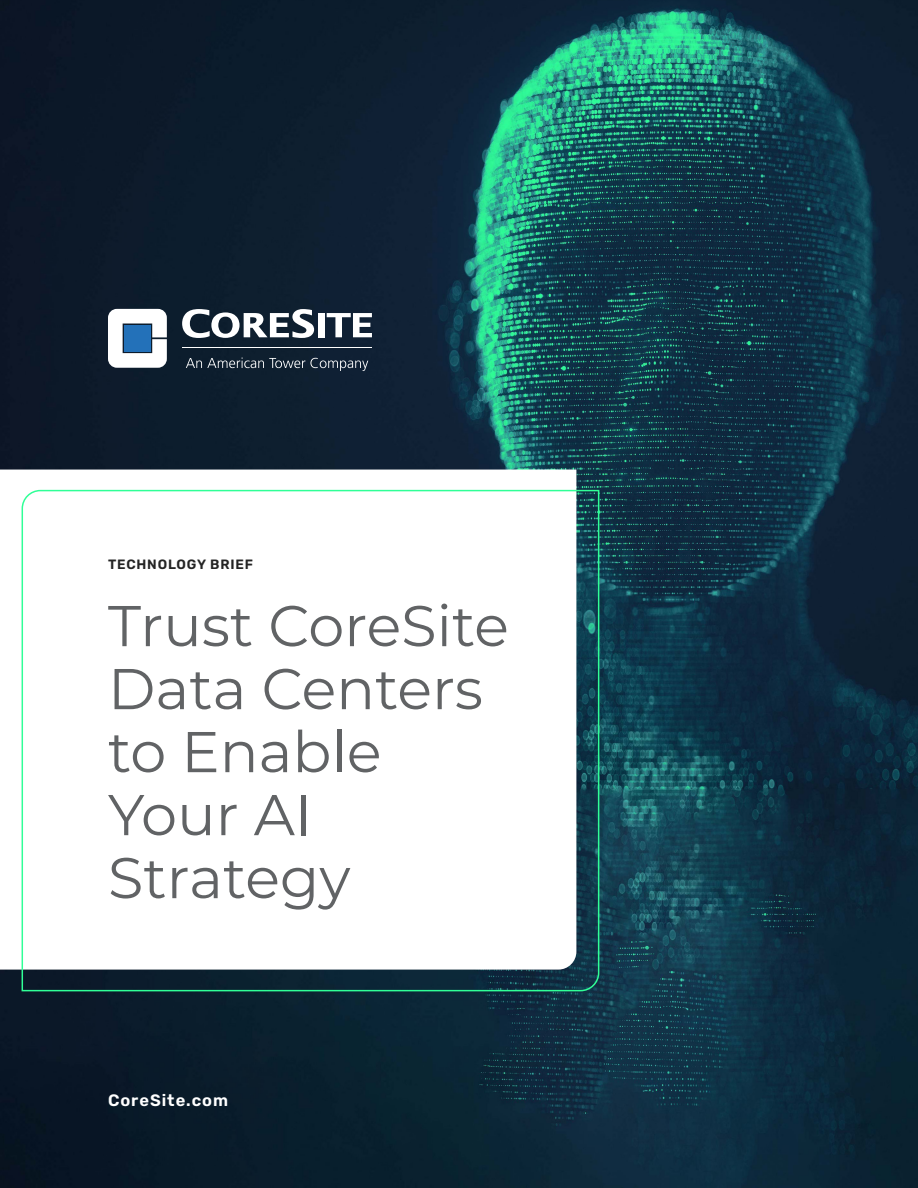
<style>
.page{position:relative;width:918px;height:1188px;background:#fff}
.page>*{position:absolute;margin:0;border:0;box-sizing:border-box;transform-origin:0 0}
.t1{font:57.45px/63px "Montserrat";color:#616365}
.t2{font:600 16.5px "Rubik";letter-spacing:.06em;color:#fff}
.t3{font:600 13.5px "Rubik";letter-spacing:.06em;color:#242424}
</style>
<div class="page">
<img style="left:0;top:0;width:918px;height:1188px">
<svg style="left:108px;top:309px;width:59px;height:59px"></svg>
<div style="left:124px;top:325px;width:26px;height:26px;background:#2371b9"></div>
<svg style="left:182px;top:309px;width:132px;height:29px"></svg>
<div style="left:318px;top:313px;width:6px;height:24px;background:#fff"></div>
<svg style="left:327px;top:313px;width:45px;height:24px"></svg>
<hr style="left:182px;top:347px;width:190px;height:1px;background:#fff">
<svg style="left:186px;top:358px;width:182px;height:13px;background:#354351"></svg>
<svg style="left:0;top:470px;width:576px;height:500px"></svg>
<svg style="left:21px;top:489px;width:579px;height:503px"></svg>
<p class="t3" style="left:108px;top:557px;width:147px">TECHNOLOGY BRIEF</p>
<p class="t1" style="left:108px;top:592px;width:402px">Trust CoreSite<br>Data Centers to Enable<br>Your AI<br>Strategy</p>
<p class="t2" style="left:108px;top:1091px;width:122px">CoreSite.com</p>
</div>
